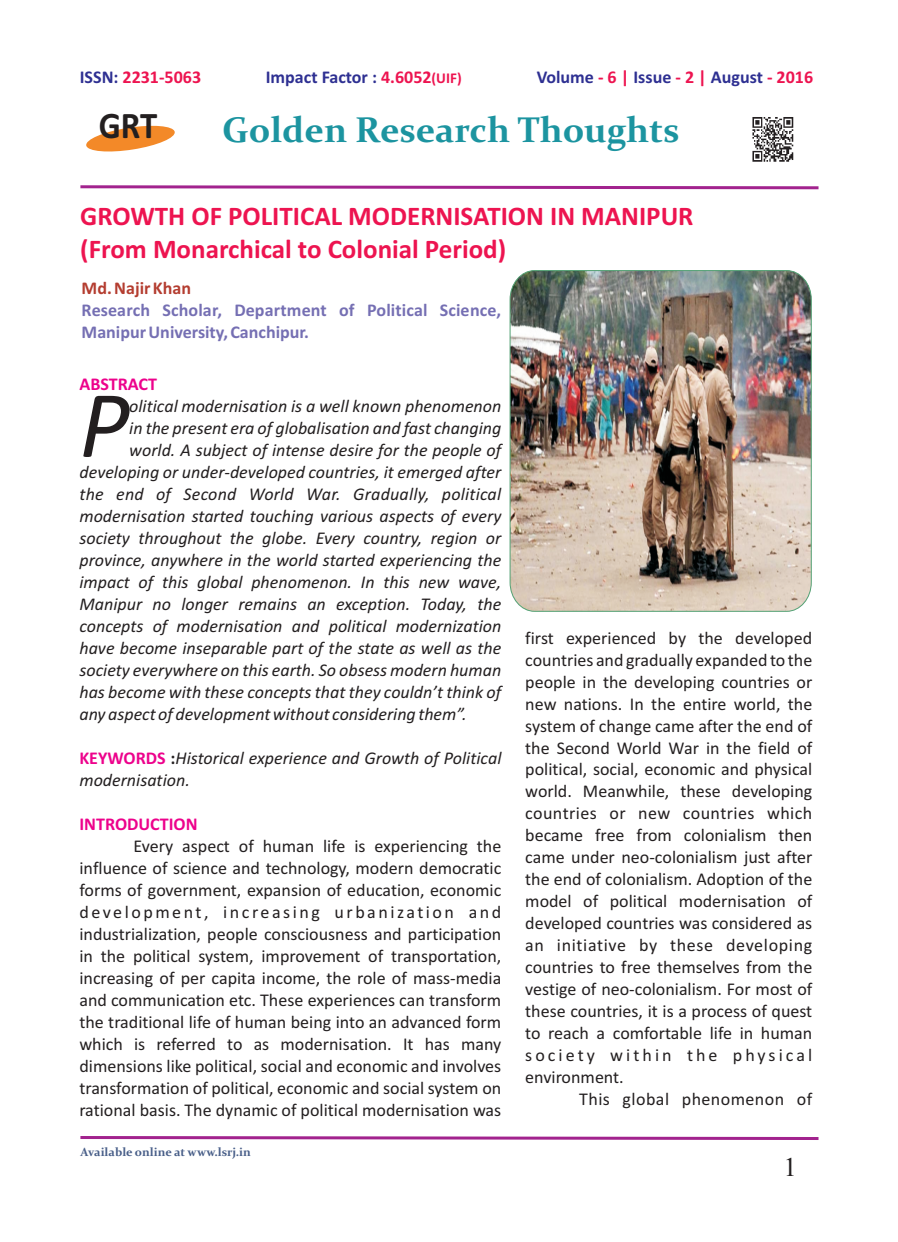
<style>
.page{position:relative;width:898px;height:1242px;background:#fff}
.page>*{position:absolute;margin:0;border:0;box-sizing:border-box;transform-origin:0 0}
.t1{font:italic 96.15px "Calibri";color:#231f20}
.t2{font:700 37.65px "Calibri";color:#231f20;scale:.92 1}
.t3{font:700 36px "Constantia";color:#1c94a0}
.t4{font:700 27px/33px "Calibri";color:#ed1450}
.t5{font:27px "Times New Roman";color:#231f20}
.t6{font:18px/21.9px "Calibri";color:#231f20;text-align:justify}
.t7{font:italic 18px "Calibri";color:#231f20}
.t8{font:700 18px/21.9px "Calibri";color:#756fb3}
.t9{font:700 18px "Calibri";color:#2e3092}
.t10{font:18px "Calibri";letter-spacing:.025em;color:#231f20}
.t11{font:700 18px "Calibri";color:#ed028c}
.t12{font:700 18px "Calibri";color:#ed1450}
.t13{font:700 18px "Calibri";color:#b43d30}
.t14{font:700 12px "Constantia";color:#485e88}
.s1{color:#2e3092}
.s2{color:#ed1450}
.s3{font-size:15px;color:#ed1450}
.s4{font-weight:700;font-style:normal;color:#ed028c}
.s5{font-weight:700;font-style:normal}
</style>
<div class="page">
<img style="left:752px;top:117px;width:42px;height:45px">
<svg style="left:80px;top:185px;width:739px;height:5px"></svg>
<svg style="left:86px;top:125px;width:89px;height:27px"></svg>
<img style="left:509px;top:270px;width:302px;height:341px">
<svg style="left:80px;top:1136px;width:739px;height:4px;background:#b859a9"></svg>
<p class="t12" style="left:80px;top:69px;width:123px"><span class="s1">ISSN:</span> 2231-5063</p>
<p class="t9" style="left:266px;top:69px;width:197px">Impact Factor : <span class="s2">4.6052</span><span class="s3">(UIF)</span></p>
<p class="t9" style="left:536px;top:69px;width:278px">Volume <span class="s2">- 6 |</span> Issue <span class="s2">- 2 |</span> August <span class="s2">- 2016</span></p>
<h2 class="t2" style="left:99px;top:109px;width:65px">GRT</h2>
<h3 class="t3" style="left:222px;top:115px;width:459px">Golden Research Thoughts</h3>
<h3 class="t4" style="left:80px;top:202px;width:614px">GROWTH OF POLITICAL MODERNISATION IN MANIPUR (From Monarchical to Colonial Period)</h3>
<p class="t13" style="left:82px;top:280px;width:111px">Md. Najir Khan</p>
<p class="t8" style="left:82px;top:300px;width:421px">Research Scholar, Department of Political Science,<br>Manipur University, Canchipur.</p>
<p class="t11" style="left:79px;top:377px;width:79px">ABSTRACT</p>
<h1 class="t1" style="left:79px;top:384px;width:51px">P</h1>
<p class="t7" style="left:129px;top:399px;width:373px">olitical modernisation is a well known phenomenon</p>
<p class="t7" style="left:129px;top:421px;width:373px">in the present era of globalisation and fast changing</p>
<p class="t7" style="left:129px;top:443px;width:373px">world. A subject of intense desire for the people of</p>
<p class="t7" style="left:79px;top:465px;width:423px">developing or under-developed countries, it emerged after</p>
<p class="t7" style="left:79px;top:487px;width:423px">the end of Second World War. Gradually, political</p>
<p class="t7" style="left:79px;top:509px;width:423px">modernisation started touching various aspects of every</p>
<p class="t7" style="left:79px;top:531px;width:423px">society throughout the globe. Every country, region or</p>
<p class="t7" style="left:79px;top:553px;width:423px">province, anywhere in the world started experiencing the</p>
<p class="t7" style="left:79px;top:575px;width:423px">impact of this global phenomenon. In this new wave,</p>
<p class="t7" style="left:79px;top:597px;width:423px">Manipur no longer remains an exception. Today, the</p>
<p class="t7" style="left:79px;top:619px;width:423px">concepts of modernisation and political modernization</p>
<p class="t7" style="left:79px;top:640px;width:423px">have become inseparable part of the state as well as the</p>
<p class="t7" style="left:79px;top:662px;width:423px">society everywhere on this earth. So obsess modern human</p>
<p class="t7" style="left:79px;top:684px;width:423px">has become with these concepts that they couldn’t think of</p>
<p class="t7" style="left:79px;top:706px;width:389px">any aspect of development without considering them”.</p>
<p class="t7" style="left:79px;top:750px;width:423px"><span class="s4">KEYWORDS</span> <span class="s5">:</span>Historical experience and Growth of Political</p>
<p class="t7" style="left:79px;top:772px;width:112px">modernisation.</p>
<p class="t11" style="left:79px;top:816px;width:120px">INTRODUCTION</p>
<p class="t6" style="left:79px;top:836px;width:423px;text-indent:54px">Every aspect of human life is experiencing the influence of science and technology, modern democratic forms of government, expansion of education, economic development, increasing urbanization and industrialization, people consciousness and participation in the political system, improvement of transportation, increasing of per capita income, the role of mass-media and communication etc. These experiences can transform the traditional life of human being into an advanced form which is referred to as modernisation. It has many dimensions like political, social and economic and involves transformation of political, economic and social system on rational basis. The dynamic of political modernisation was</p>
<p class="t14" style="left:80px;top:1147px;width:172px">Available online at www.lsrj.in</p>
<p class="t6" style="left:525px;top:628px;width:288px">first experienced by the developed countries and gradually expanded to the people in the developing countries or new nations. In the entire world, the system of change came after the end of the Second World War in the field of political, social, economic and physical world. Meanwhile, these developing countries or new countries which became free from colonialism then came under neo-colonialism just after the end of colonialism. Adoption of the model of political modernisation of developed countries was considered as an initiative by these developing countries to free themselves from the vestige of neo-colonialism. For most of these countries, it is a process of quest to reach a comfortable life in human society within the physical environment.</p>
<p class="t10" style="left:579px;top:1091px;width:234px">This global phenomenon of</p>
<h3 class="t5" style="left:783px;top:1157px;width:15px">1</h3>
</div>
